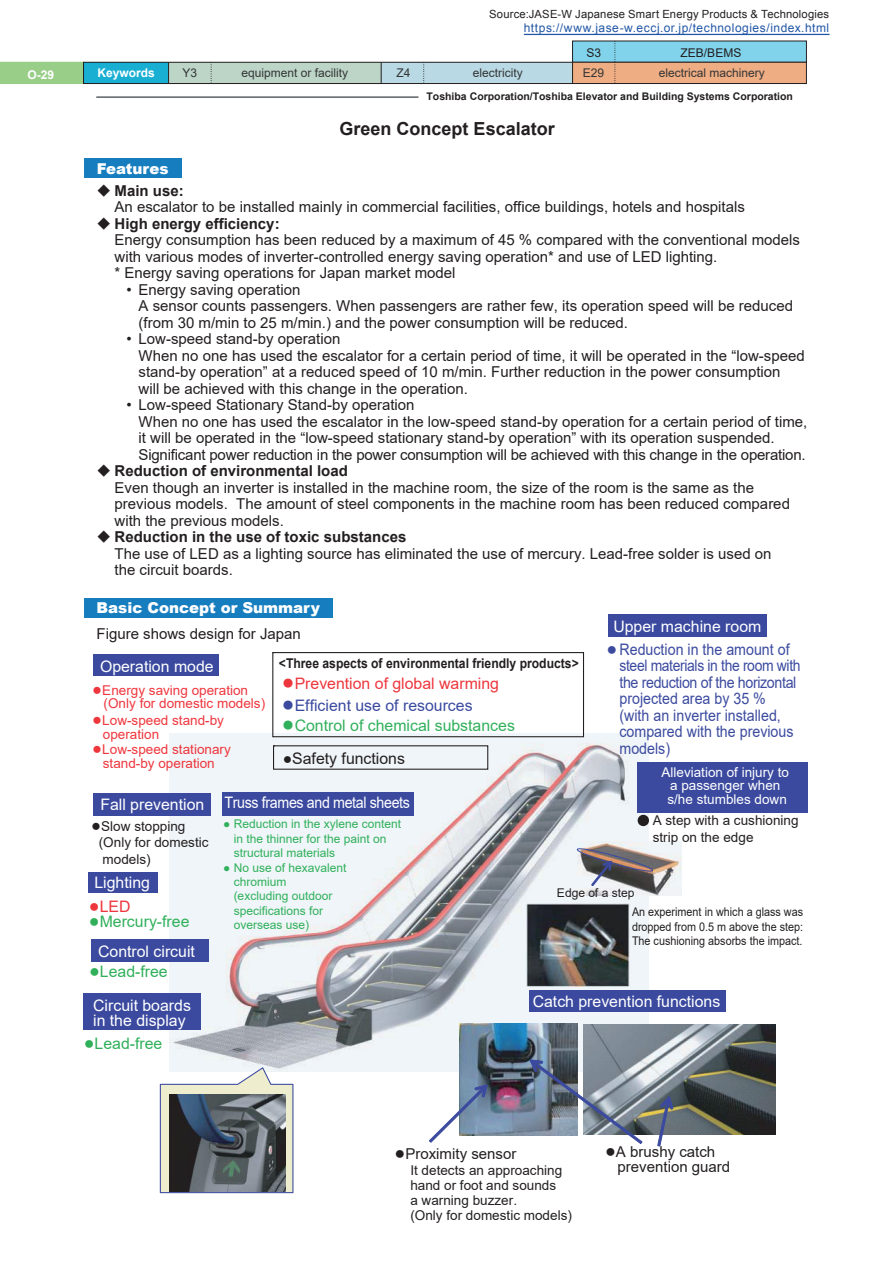
<style>
.page{position:relative;width:893px;height:1263px;background:#fff}
.page>*{position:absolute;margin:0;border:0;box-sizing:border-box;transform-origin:0 0}
.t1{font:700 18px "Arial";color:#231f20}
.t2{font:15.75px/16.5px "Arial";color:#3b4a9f;scale:.9 1}
.t3{font:15.75px/15px "Arial";color:#fff}
.t4{font:15.75px "Arial";color:#30b05b}
.t5{font:15.75px "Arial";color:#ee363d}
.t6{font:15.75px "Arial";letter-spacing:-.025em;color:#fff;scale:.9 1}
.t7{font:15.75px "Arial";color:#3b4a9f}
.t8{font:15.75px "Arial";color:#231f20}
.t9{font:15px/16.5px "Arial";color:#231f20}
.t10{font:900 15px "Arial";color:#fff}
.t11{font:13.5px/16.2px "Arial";color:#231f20}
.t12{font:13.5px/13.5px "Arial";color:#ee363d}
.t13{font:13.5px/13.5px "Arial";color:#fff;text-align:center}
.t14{font:700 13.5px "Arial";color:#231f20;scale:.9 1}
.t15{font:12px/14.4px "Arial";color:#30b05b}
.t16{font:12px/14.4px "Arial";color:#231f20;scale:.9 1}
.t17{font:12px "Arial";color:#333536}
.t18{font:12px "Arial";letter-spacing:.045em;color:#2256a6}
.t19{font:12px/19.2px "Arial";color:#231f20}
.t20{font:700 12px "Arial";color:#fff}
.t21{font:11.25px "Arial";letter-spacing:.015em;color:#231f20}
.t22{font:700 10.5px "Arial";color:#231f20}
.s1{font-weight:700}
.s2{font-size:18px}
.s3{font-size:21px}
.s4{font-size:16.5px}
</style>
<div class="page">
<div style="left:573px;top:41px;width:233px;height:21px;background:#80d3eb"></div>
<div style="left:0;top:62px;width:83px;height:22px;background:#99ce88"></div>
<div style="left:84px;top:62px;width:85px;height:22px;background:#18afd3"></div>
<div style="left:169px;top:62px;width:212px;height:22px;background:#bcd5c7"></div>
<svg style="left:211px;top:64px;width:1px;height:17px"></svg>
<div style="left:381px;top:62px;width:192px;height:22px;background:#b9d9e4"></div>
<svg style="left:423px;top:64px;width:1px;height:17px"></svg>
<svg style="left:381px;top:64px;width:1px;height:18px"></svg>
<div style="left:573px;top:62px;width:233px;height:22px;background:#efad83"></div>
<svg style="left:572px;top:64px;width:1px;height:18px"></svg>
<svg style="left:168px;top:64px;width:1px;height:18px"></svg>
<div style="left:83px;top:62px;width:724px;height:22px;border:1px solid #231f20"></div>
<svg style="left:615px;top:41px;width:1px;height:43px"></svg>
<div style="left:84px;top:159px;width:98px;height:19px;background:#167dbf"></div>
<hr style="left:96px;top:97px;width:322px;height:1px;background:#231f20">
<div style="left:84px;top:598px;width:249px;height:20px;background:#167dbf"></div>
<img style="left:169px;top:733px;width:480px;height:339px">
<img style="left:583px;top:1024px;width:193px;height:111px">
<img style="left:460px;top:1024px;width:118px;height:111px">
<div style="left:93px;top:654px;width:126px;height:22px;background:#3b4a9f"></div>
<div style="left:608px;top:614px;width:159px;height:23px;background:#3b4a9f"></div>
<div style="left:93px;top:793px;width:118px;height:23px;background:#3b4a9f"></div>
<div style="left:88px;top:872px;width:69px;height:20px;background:#3b4a9f"></div>
<div style="left:83px;top:993px;width:118px;height:37px;background:#3b4a9f"></div>
<div style="left:529px;top:990px;width:197px;height:21px;background:#3b4a9f"></div>
<div style="left:91px;top:939px;width:117px;height:23px;background:#3b4a9f"></div>
<div style="left:222px;top:792px;width:192px;height:23px;background:#3b4a9f"></div>
<svg style="left:159px;top:1066px;width:135px;height:128px"></svg>
<img style="left:169px;top:1095px;width:117px;height:97px">
<svg style="left:429px;top:1084px;width:58px;height:58px"></svg>
<svg style="left:657px;top:1096px;width:16px;height:50px"></svg>
<div style="left:273px;top:745px;width:215px;height:25px;border:1px solid #231f20"></div>
<div style="left:272px;top:652px;width:312px;height:85px;border:1px solid #231f20"></div>
<svg style="left:530px;top:1060px;width:112px;height:84px;background:#8994a2"></svg>
<div style="left:637px;top:762px;width:171px;height:51px;background:#3b4a9f"></div>
<img style="left:577px;top:841px;width:104px;height:54px">
<svg style="left:577px;top:847px;width:77px;height:39px"></svg>
<img style="left:527px;top:903px;width:102px;height:83px">
<svg style="left:638px;top:815px;width:11px;height:11px"></svg>
<hr style="left:524px;top:34px;width:305px;height:1px;background:#2256a6">
<p class="t20" style="left:28px;top:66px;width:28px">O-29</p>
<p class="t21" style="left:489px;top:7px;width:341px">Source:JASE-W Japanese Smart Energy Products &amp; Technologies</p>
<p class="t18" style="left:524px;top:20px;width:307px">https://www.jase-w.eccj.or.jp/technologies/index.html</p>
<p class="t20" style="left:97px;top:65px;width:59px">Keywords</p>
<p class="t10" style="left:97px;top:157px;width:74px">Features</p>
<p class="t19" style="left:587px;top:43px;width:16px">S3</p>
<p class="t19" style="left:681px;top:43px;width:62px">ZEB/BEMS</p>
<p class="t17" style="left:183px;top:64px;width:16px">Y3</p>
<p class="t17" style="left:242px;top:64px;width:108px">equipment or facility</p>
<p class="t17" style="left:396px;top:64px;width:16px">Z4</p>
<p class="t17" style="left:473px;top:64px;width:52px">electricity</p>
<p class="t17" style="left:583px;top:64px;width:23px">E29</p>
<p class="t17" style="left:659px;top:64px;width:108px">electrical machinery</p>
<p class="t22" style="left:427px;top:89px;width:368px">Toshiba Corporation/Toshiba Elevator and Building Systems Corporation</p>
<p class="t1" style="left:340px;top:116px;width:217px">Green Concept Escalator</p>
<p class="t9" style="left:115px;top:182px;width:632px;text-indent:-18px">◆ <span class="s1">Main use:<br></span>An escalator to be installed mainly in commercial facilities, office buildings, hotels and hospitals</p>
<p class="t9" style="left:115px;top:215px;width:687px;text-indent:-18px">◆ <span class="s1">High energy efficiency:<br></span>Energy consumption has been reduced by a maximum of 45 % compared with the conventional models with various modes of inverter-controlled energy saving operation* and use of LED lighting.<br>* Energy saving operations for Japan market model</p>
<p class="t9" style="left:139px;top:281px;width:656px;text-indent:-12px">• Energy saving operation<br>A sensor counts passengers. When passengers are rather few, its operation speed will be reduced (from 30 m/min to 25 m/min.) and the power consumption will be reduced.</p>
<p class="t9" style="left:139px;top:331px;width:668px;text-indent:-12px">• Low-speed stand-by operation<br>When no one has used the escalator for a certain period of time, it will be operated in the “low-speed stand-by operation” at a reduced speed of 10 m/min. Further reduction in the power consumption will be achieved with this change in the operation.</p>
<p class="t9" style="left:139px;top:397px;width:670px;text-indent:-12px">• Low-speed Stationary Stand-by operation<br>When no one has used the escalator in the low-speed stand-by operation for a certain period of time, it will be operated in the “low-speed stationary stand-by operation” with its operation suspended.<br>Significant power reduction in the power consumption will be achieved with this change in the operation.</p>
<p class="t9" style="left:115px;top:463px;width:677px;text-indent:-18px">◆ <span class="s1">Reduction of environmental load<br></span>Even though an inverter is installed in the machine room, the size of the room is the same as the previous models. The amount of steel components in the machine room has been reduced compared with the previous models.</p>
<p class="t9" style="left:115px;top:529px;width:658px;text-indent:-18px">◆ <span class="s1">Reduction in the use of toxic substances<br></span>The use of LED as a lighting source has eliminated the use of mercury. Lead-free solder is used on the circuit boards.</p>
<p class="t10" style="left:97px;top:597px;width:225px">Basic Concept or Summary</p>
<p class="t3" style="left:613px;top:619px;width:149px">Upper machine room</p>
<p class="t9" style="left:97px;top:625px;width:206px">Figure shows design for Japan</p>
<p class="t3" style="left:100px;top:659px;width:115px">Operation mode</p>
<p class="t2" style="left:619px;top:641px;width:203px;text-indent:-13px"><span class="s2">●</span>Reduction in the amount of steel materials in the room with the reduction of the horizontal projected area by 35 %<br>(with an inverter installed, compared with the previous models)</p>
<p class="t14" style="left:279px;top:653px;width:335px">&lt;Three aspects of environmental friendly products&gt;</p>
<p class="t5" style="left:282px;top:673px;width:219px"><span class="s3">●</span>Prevention of global warming</p>
<p class="t7" style="left:282px;top:694px;width:192px"><span class="s3">●</span>Efficient use of resources</p>
<p class="t4" style="left:282px;top:714px;width:234px"><span class="s3">●</span>Control of chemical substances</p>
<p class="t12" style="left:104px;top:683px;width:163px;text-indent:-11px"><span class="s4">●</span>Energy saving operation (Only for domestic models)</p>
<p class="t12" style="left:103px;top:714px;width:123px;text-indent:-10px"><span class="s4">●</span>Low-speed stand-by operation</p>
<p class="t12" style="left:92px;top:743px;width:140px;text-align:center"><span class="s4">●</span>Low-speed stationary stand-by operation</p>
<p class="t8" style="left:283px;top:747px;width:124px">●Safety functions</p>
<p class="t13" style="left:661px;top:765px;width:129px">Alleviation of injury to a passenger when s/he stumbles down</p>
<p class="t11" style="left:653px;top:812px;width:147px">A step with a cushioning strip on the edge</p>
<p class="t6" style="left:224px;top:792px;width:208px">Truss frames and metal sheets</p>
<p class="t3" style="left:100px;top:797px;width:105px">Fall prevention</p>
<p class="t15" style="left:234px;top:817px;width:169px;text-indent:-11px">● Reduction in the xylene content in the thinner for the paint on structural materials</p>
<p class="t15" style="left:234px;top:860px;width:114px;text-indent:-10px">● No use of hexavalent chromium<br>(excluding outdoor specifications for overseas use)</p>
<p class="t11" style="left:99px;top:818px;width:111px;text-indent:-8px"><span class="s4">●</span>Slow stopping (Only for domestic models)</p>
<p class="t3" style="left:94px;top:875px;width:57px">Lighting</p>
<p class="t19" style="left:632px;top:883px;width:173px;text-indent:-75px">Edge of a step<br>An experiment in which a glass was</p>
<p class="t16" style="left:632px;top:919px;width:192px">dropped from 0.5 m above the step:<br>The cushioning absorbs the impact.</p>
<p class="t5" style="left:89px;top:895px;width:43px"><span class="s2">●</span>LED</p>
<p class="t4" style="left:89px;top:911px;width:102px"><span class="s2">●</span>Mercury-free</p>
<p class="t3" style="left:98px;top:943px;width:98px">Control circuit</p>
<p class="t4" style="left:89px;top:961px;width:80px"><span class="s2">●</span>Lead-free</p>
<p class="t3" style="left:93px;top:998px;width:99px">Circuit boards in the display</p>
<p class="t3" style="left:533px;top:994px;width:189px">Catch prevention functions</p>
<p class="t4" style="left:84px;top:1032px;width:80px"><span class="s2">●</span>Lead-free</p>
<p class="t9" style="left:394px;top:1145px;width:123px"><span class="s2">●</span>Proximity sensor</p>
<p class="t11" style="left:410px;top:1162px;width:163px;line-height:15px">It detects an approaching hand or foot and sounds<br>a warning buzzer.<br>(Only for domestic models)</p>
<p class="t9" style="left:618px;top:1144px;width:114px;line-height:15px;text-indent:-13px"><span class="s2">●</span>A brushy catch prevention guard</p>
</div>
